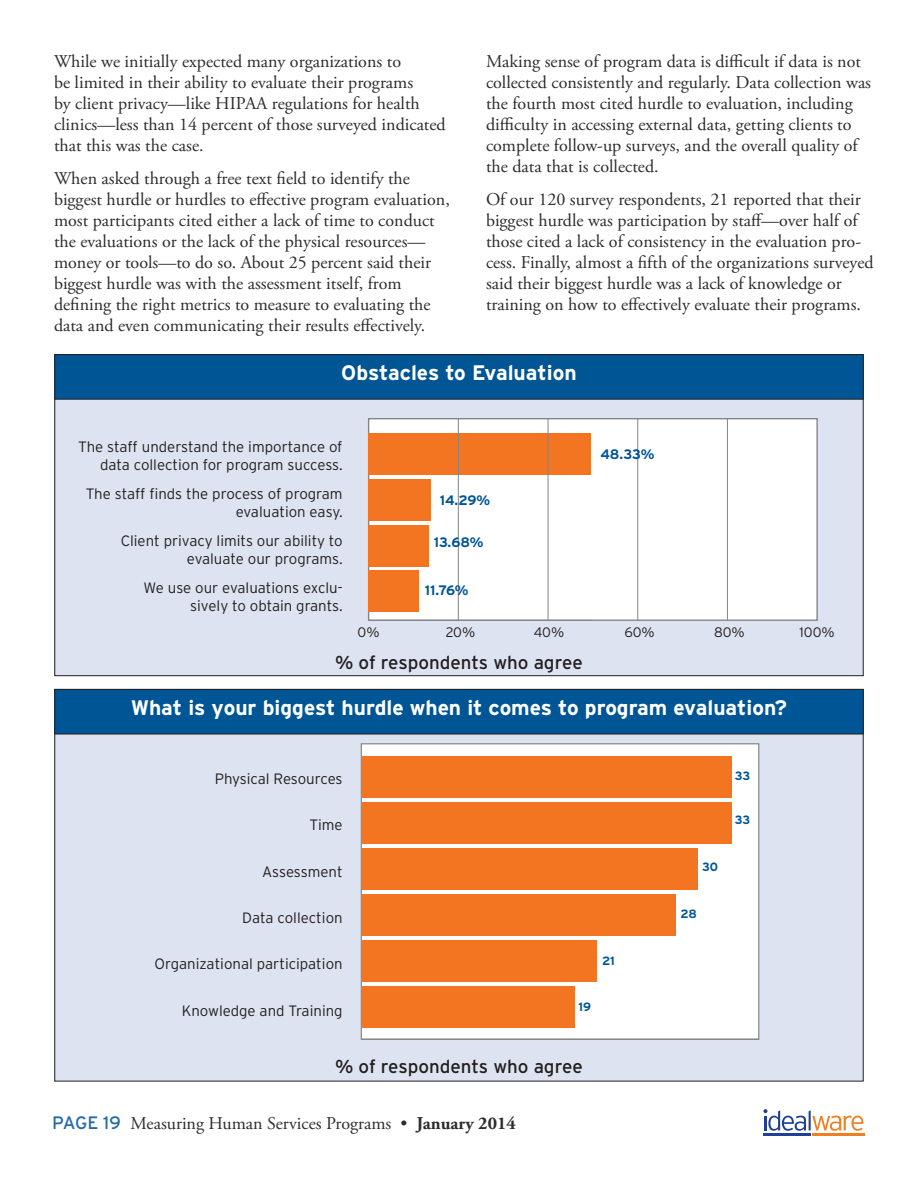
<style>
.page{position:relative;width:918px;height:1188px;background:#fff}
.page>*{position:absolute;margin:0;border:0;box-sizing:border-box;transform-origin:0 0}
.graph_title{font:700 21px "Interstate";color:#fff}
.graph_labels{font:18.75px "Interstate";color:#231f20}
.BODY{font:18px/21px "Adobe Garamond Pro";color:#2b2c2b}
.graph_labels_larger{font:300 15px/18px "Interstate";color:#231f20;text-align:right}
.t1{font:700 13.65px "Interstate";letter-spacing:-.005em;color:#005595}
.t2{font:300 13.65px "Interstate";color:#231f20}
.t3{font:700 12px "Interstate";letter-spacing:-.015em;color:#005595}
.s1{font-family:"Interstate";color:#2669a7}
.s2{font-weight:700}
</style>
<div class="page">
<hr style="left:763px;top:1133px;width:48px;height:3px;background:#213f99">
<hr style="left:812px;top:1133px;width:52px;height:3px;background:#ef8022">
<svg style="left:763px;top:1109px;width:100px;height:22px"></svg>
<div style="left:55px;top:355px;width:808px;height:321px;background:#dde3f0"></div>
<div style="left:55px;top:689px;width:808px;height:392px;background:#dde3f0"></div>
<div style="left:55px;top:355px;width:808px;height:44px;background:#005595"></div>
<div style="left:54px;top:354px;width:810px;height:46px;border:1px solid #231f20"></div>
<div style="left:55px;top:689px;width:808px;height:45px;background:#005595"></div>
<div style="left:54px;top:689px;width:810px;height:45px;border:1px solid #231f20"></div>
<div style="left:369px;top:419px;width:448px;height:201px;background:#fff"></div>
<div style="left:368px;top:418px;width:450px;height:203px;border:1px solid #848587"></div>
<div style="left:368px;top:571px;width:51px;height:41px;background:#f47521"></div>
<div style="left:368px;top:525px;width:61px;height:41px;background:#f47521"></div>
<div style="left:368px;top:480px;width:63px;height:41px;background:#f47521"></div>
<div style="left:368px;top:434px;width:223px;height:41px;background:#f47521"></div>
<hr style="left:368px;top:620px;width:225px;height:1px;background:#848587">
<hr style="left:458px;top:419px;width:1px;height:201px;background:#848587">
<hr style="left:548px;top:419px;width:1px;height:201px;background:#848587">
<hr style="left:637px;top:419px;width:1px;height:201px;background:#848587">
<hr style="left:727px;top:419px;width:1px;height:201px;background:#848587">
<div style="left:361px;top:744px;width:398px;height:295px;background:#fff"></div>
<div style="left:361px;top:986px;width:213px;height:42px;background:#f47521"></div>
<div style="left:361px;top:940px;width:236px;height:42px;background:#f47521"></div>
<div style="left:361px;top:894px;width:314px;height:42px;background:#f47521"></div>
<div style="left:361px;top:848px;width:337px;height:42px;background:#f47521"></div>
<div style="left:361px;top:803px;width:371px;height:41px;background:#f47521"></div>
<div style="left:361px;top:757px;width:371px;height:41px;background:#f47521"></div>
<hr style="left:361px;top:1039px;width:398px;height:1px;background:#848587">
<p class="BODY" style="left:54px;top:51px;width:393px">While we initially expected many organizations to<br>be limited in their ability to evaluate their programs<br>by client privacy—like HIPAA regulations for health clinics—less than 14 percent of those surveyed indicated that this was the case.</p>
<p class="BODY" style="left:54px;top:168px;width:397px">When asked through a free text field to identify the biggest hurdle or hurdles to effective program evaluation, most participants cited either a lack of time to conduct the evaluations or the lack of the physical resources— money or tools—to do so. About 25 percent said their biggest hurdle was with the assessment itself, from defining the right metrics to measure to evaluating the data and even communicating their results effectively.</p>
<p class="BODY" style="left:486px;top:51px;width:387px">Making sense of program data is difficult if data is not collected consistently and regularly. Data collection was the fourth most cited hurdle to evaluation, including difficulty in accessing external data, getting clients to complete follow-up surveys, and the overall quality of the data that is collected.</p>
<p class="BODY" style="left:486px;top:189px;width:389px">Of our 120 survey respondents, 21 reported that their biggest hurdle was participation by staff—over half of those cited a lack of consistency in the evaluation pro&shy;cess. Finally, almost a fifth of the organizations surveyed said their biggest hurdle was a lack of knowledge or training on how to effectively evaluate their programs.</p>
<p class="graph_title" style="left:341px;top:361px;width:237px">Obstacles to Evaluation</p>
<p class="graph_labels_larger" style="left:78px;top:438px;width:266px">The staff understand the importance of data collection for program success.</p>
<p class="graph_labels_larger" style="left:86px;top:484px;width:258px">The staff finds the process of program evaluation easy.</p>
<p class="graph_labels_larger" style="left:121px;top:531px;width:223px">Client privacy limits our ability to evaluate our programs.</p>
<p class="graph_labels_larger" style="left:144px;top:578px;width:201px">We use our evaluations exclu&shy;sively to obtain grants.</p>
<p class="t1" style="left:440px;top:493px;width:52px">14.29%</p>
<p class="t1" style="left:434px;top:535px;width:51px">13.68%</p>
<p class="t1" style="left:425px;top:582px;width:45px">11.76%</p>
<p class="t1" style="left:601px;top:447px;width:55px">48.33%</p>
<p class="t2" style="left:358px;top:625px;width:24px">0%</p>
<p class="t2" style="left:446px;top:625px;width:31px">20%</p>
<p class="t2" style="left:534px;top:625px;width:32px">40%</p>
<p class="t2" style="left:624px;top:625px;width:32px">60%</p>
<p class="t2" style="left:714px;top:625px;width:32px">80%</p>
<p class="t2" style="left:800px;top:625px;width:37px">100%</p>
<p class="graph_labels" style="left:335px;top:652px;width:249px">% of respondents who agree</p>
<p class="graph_title" style="left:131px;top:696px;width:658px">What is your biggest hurdle when it comes to program evaluation?</p>
<p class="graph_labels_larger" style="left:215px;top:769px;width:129px">Physical Resources</p>
<p class="graph_labels_larger" style="left:309px;top:816px;width:35px">Time</p>
<p class="graph_labels_larger" style="left:262px;top:862px;width:82px">Assessment</p>
<p class="graph_labels_larger" style="left:242px;top:909px;width:102px">Data collection</p>
<p class="graph_labels_larger" style="left:154px;top:955px;width:190px">Organizational participation</p>
<p class="graph_labels_larger" style="left:182px;top:1001px;width:162px">Knowledge and Training</p>
<p class="t3" style="left:602px;top:954px;width:14px">21</p>
<p class="t3" style="left:579px;top:1000px;width:14px">19</p>
<p class="graph_labels" style="left:335px;top:1056px;width:249px">% of respondents who agree</p>
<p class="BODY" style="left:52px;top:1114px;width:465px"><span class="s1">PAGE 19</span> Measuring Human Services Programs • <span class="s2">January 2014</span></p>
<p class="t3" style="left:702px;top:860px;width:17px">30</p>
<p class="t3" style="left:681px;top:907px;width:18px">28</p>
<p class="t3" style="left:735px;top:769px;width:17px">33</p>
<p class="t3" style="left:735px;top:813px;width:17px">33</p>
</div>
